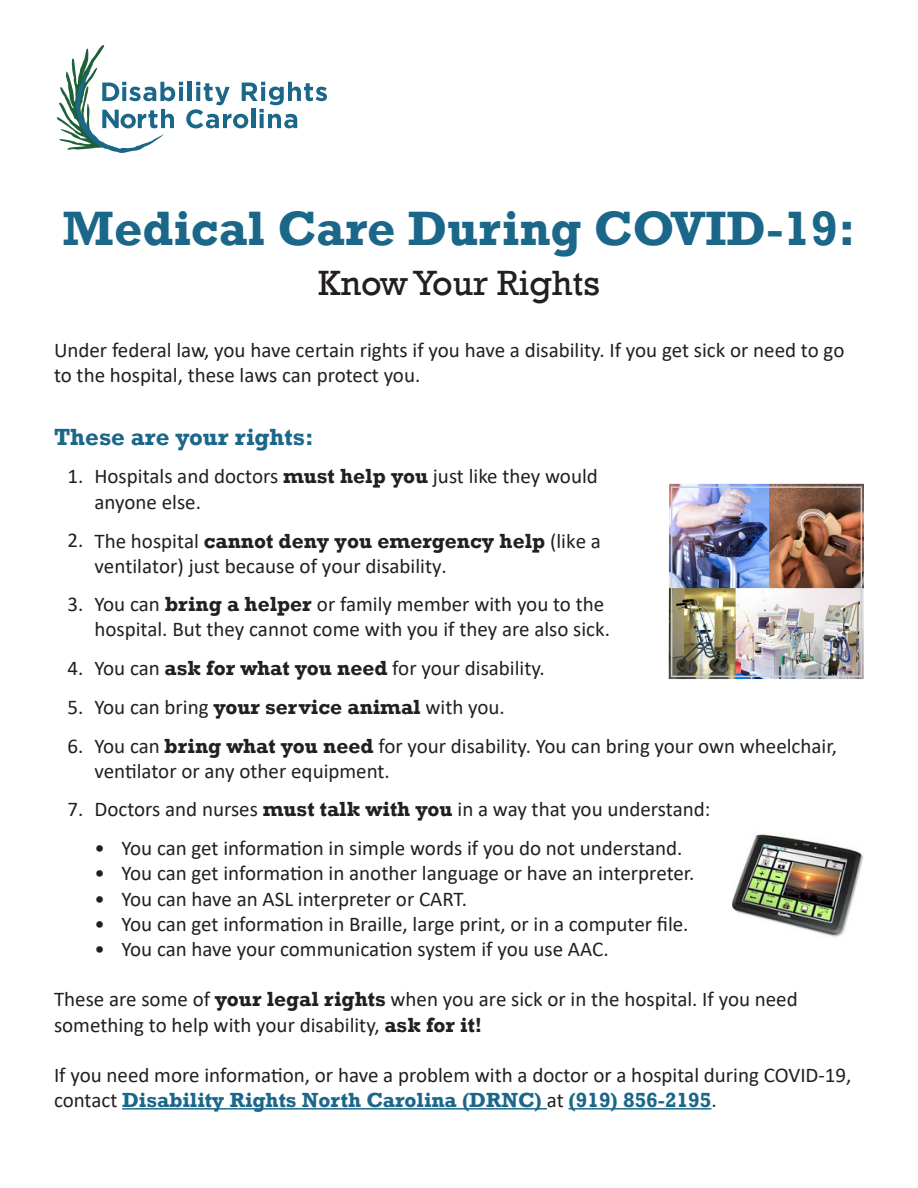
<style>
.page{position:relative;width:918px;height:1188px;background:#fff}
.page>*{position:absolute;margin:0;border:0;box-sizing:border-box;transform-origin:0 0}
.t1{font:700 49.5px "Rockwell";color:#1a6789}
.Sub_Header{font:36px "Rockwell";color:#231f20}
.SubSubHeader{font:700 24px "Rockwell";color:#1a6789}
.Paragraph{font:21px/25.2px "Calibri";color:#231f20}
.Paragraph_Bullets{font:21px/25.2px "Calibri";color:#231f20}
.s1{font-family:"Rockwell";font-weight:700}
.s2{font-family:"Rockwell";font-weight:700;color:#1a6789}
</style>
<div class="page">
<hr style="left:122px;top:1108px;width:425px;height:2px;background:#1a6789">
<hr style="left:569px;top:1108px;width:142px;height:2px;background:#1a6789">
<svg style="left:57px;top:45px;width:270px;height:108px"></svg>
<img style="left:669px;top:484px;width:195px;height:195px">
<img style="left:732px;top:834px;width:132px;height:103px">
<p class="t1" style="left:62px;top:199px;width:795px">Medical Care During COVID-19:</p>
<h1 class="Sub_Header" style="left:318px;top:262px;width:283px">Know Your Rights</h1>
<p class="Paragraph" style="left:54px;top:337px;width:792px">Under federal law, you have certain rights if you have a disability. If you get sick or need to go to the hospital, these laws can protect you.</p>
<h2 class="SubSubHeader" style="left:54px;top:422px;width:261px">These are your rights:</h2>
<p class="Paragraph_Bullets" style="left:94px;top:463px;width:505px;text-indent:-27px">1. Hospitals and doctors <span class="s1">must help you</span> just like they would anyone else.</p>
<p class="Paragraph_Bullets" style="left:95px;top:528px;width:508px;line-height:24.6px;text-indent:-27px">2. The hospital <span class="s1">cannot deny you emergency help</span> (like a ventilator) just because of your disability.</p>
<p class="Paragraph_Bullets" style="left:68px;top:591px;width:544px;text-align:right">3. You can <span class="s1">bring a helper</span> or family member with you to the hospital. But they cannot come with you if they are also sick.</p>
<p class="Paragraph_Bullets" style="left:68px;top:655px;width:479px">4. You can <span class="s1">ask for what you need</span> for your disability.</p>
<p class="Paragraph_Bullets" style="left:68px;top:694px;width:439px">5. You can bring <span class="s1">your service animal</span> with you.</p>
<p class="Paragraph_Bullets" style="left:94px;top:732px;width:744px;text-indent:-27px">6. You can <span class="s1">bring what you need</span> for your disability. You can bring your own wheelchair, ventilator or any other equipment.</p>
<p class="Paragraph_Bullets" style="left:68px;top:796px;width:644px">7. Doctors and nurses <span class="s1">must talk with you</span> in a way that you understand:</p>
<p class="Paragraph" style="left:94px;top:835px;width:590px">• You can get information in simple words if you do not understand.</p>
<p class="Paragraph" style="left:94px;top:860px;width:601px">• You can get information in another language or have an interpreter.</p>
<p class="Paragraph" style="left:94px;top:885px;width:374px">• You can have an ASL interpreter or CART.</p>
<p class="Paragraph" style="left:94px;top:911px;width:596px">• You can get information in Braille, large print, or in a computer file.</p>
<p class="Paragraph" style="left:94px;top:936px;width:516px">• You can have your communication system if you use AAC.</p>
<p class="Paragraph" style="left:54px;top:986px;width:745px">These are some of <span class="s1">your legal rights</span> when you are sick or in the hospital. If you need something to help with your disability, <span class="s1">ask for it!</span></p>
<p class="Paragraph" style="left:54px;top:1062px;width:799px">If you need more information, or have a problem with a doctor or a hospital during COVID-19, contact <span class="s2">Disability Rights North Carolina (DRNC)</span> at <span class="s2">(919) 856-2195</span>.</p>
</div>
